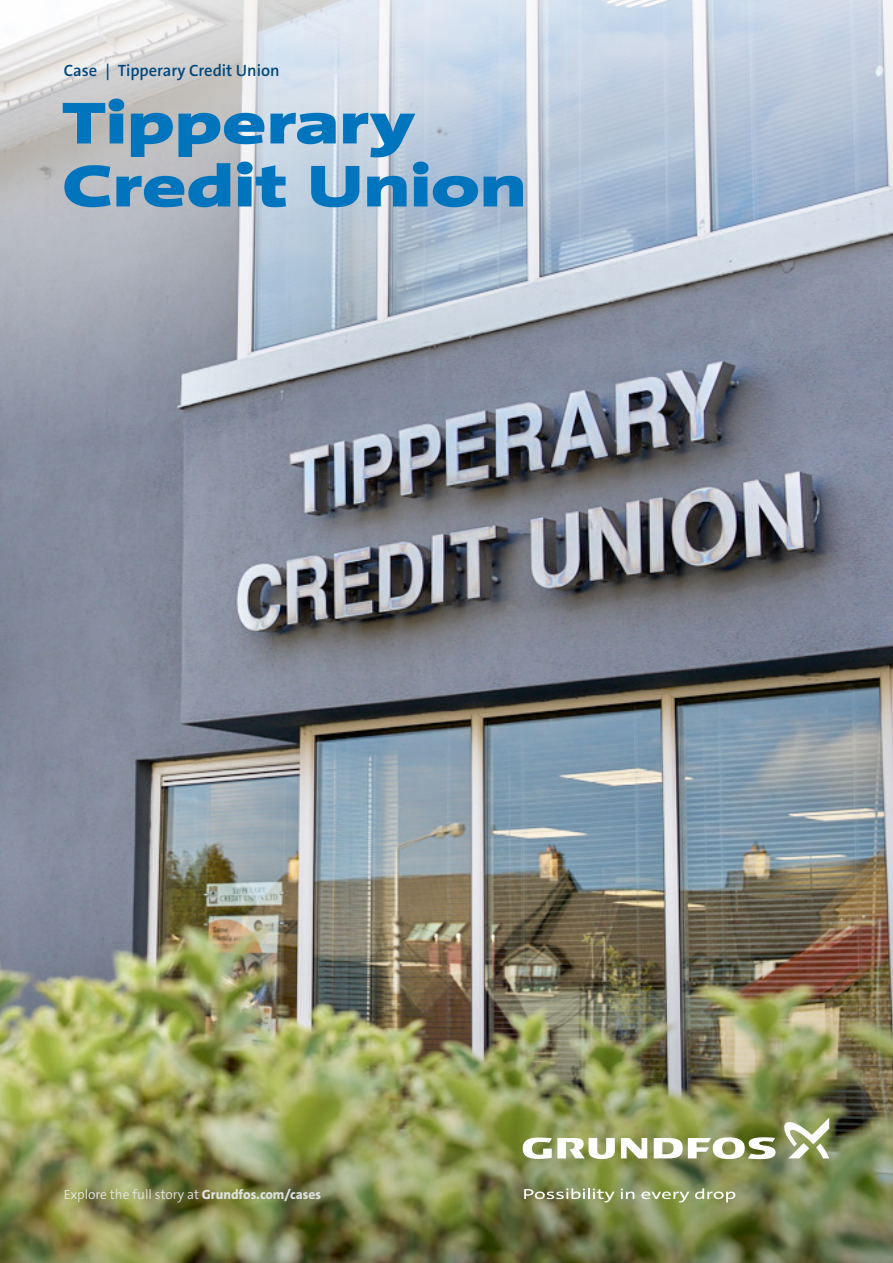
<style>
.page{position:relative;width:893px;height:1263px;background:#fff}
.page>*{position:absolute;margin:0;border:0;box-sizing:border-box;transform-origin:0 0}
.t1{font:900 60px/63px "Grundfos The Sans Extd";letter-spacing:-.01em;color:#0074bc}
.t2{font:600 16.5px "Grundfos The Sans";color:#00477d}
.t3{font:300 13.5px "Grundfos The Sans";color:#fff}
.s1{font-weight:800}
</style>
<div class="page">
<img style="left:0;top:619px;width:893px;height:184px">
<svg style="left:0;top:0;width:893px;height:619px;background:#a1a9b6"></svg>
<img style="left:0;top:803px;width:893px;height:460px">
<svg style="left:621px;top:1138px;width:26px;height:20px"></svg>
<svg style="left:523px;top:1137px;width:92px;height:22px"></svg>
<svg style="left:654px;top:1137px;width:121px;height:22px"></svg>
<svg style="left:783px;top:1117px;width:46px;height:41px"></svg>
<svg style="left:524px;top:1188px;width:91px;height:14px"></svg>
<svg style="left:621px;top:1188px;width:13px;height:11px"></svg>
<svg style="left:641px;top:1191px;width:48px;height:11px"></svg>
<svg style="left:695px;top:1188px;width:40px;height:14px"></svg>
<p class="t2" style="left:64px;top:60px;width:217px">Case | Tipperary Credit Union</p>
<h1 class="t1" style="left:62px;top:92px;width:466px">Tipperary<br>Credit Union</h1>
<p class="t3" style="left:64px;top:1186px;width:259px">Explore the full story at <span class="s1">Grundfos.com/cases</span></p>
</div>
